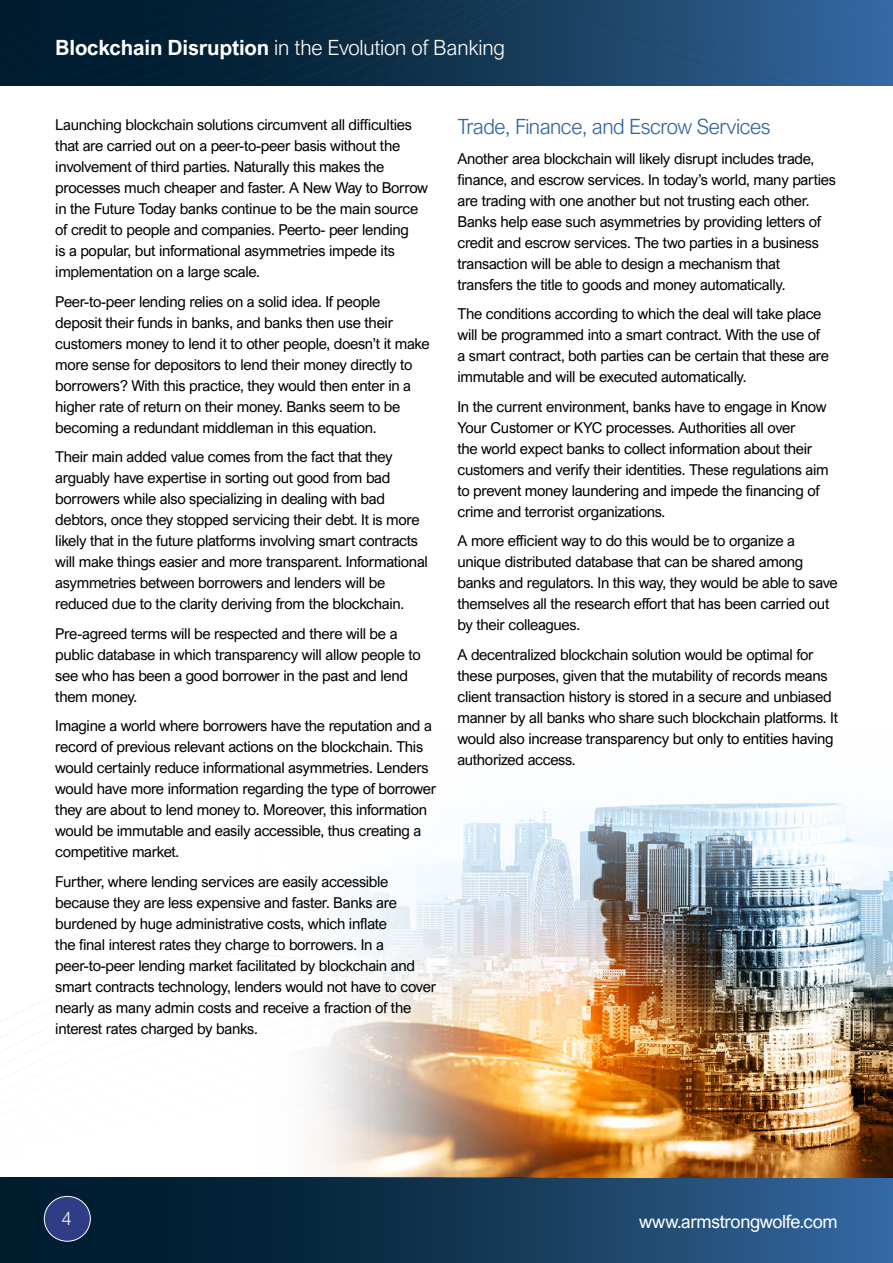
<style>
.page{position:relative;width:893px;height:1263px;background:#fff}
.page>*{position:absolute;margin:0;border:0;box-sizing:border-box;transform-origin:0 0}
.t1{font:300 21px "Arial Nova";letter-spacing:-.01em;color:#fff}
.t2{font:300 21px "Arial Nova";letter-spacing:-.025em;color:#32639e}
.t3{font:18.15px "Arial Nova";letter-spacing:-.02em;color:#fff}
.t4{font:300 18px "Arial Nova";color:#fff}
.t5{font:15px/21px "Arial Nova";letter-spacing:-.02em;color:#000}
.s1{font-weight:700}
</style>
<div class="page">
<svg style="left:0;top:0;width:893px;height:85px;background:#143958"></svg>
<svg style="left:0;top:1178px;width:893px;height:85px;background:#143959"></svg>
<div style="left:44px;top:1196px;width:46px;height:45px;background:#2e3d85;border-radius:50%"></div>
<div style="left:44px;top:1196px;width:47px;height:45px;border:1px solid #fff;border-radius:50%"></div>
<img style="left:224px;top:803px;width:669px;height:375px">
<h1 class="t1" style="left:55px;top:35px;width:451px"><span class="s1">Blockchain Disruption</span> in the Evolution of Banking</h1>
<p class="t5" style="left:55px;top:114px;width:374px">Launching blockchain solutions circumvent all difficulties that are carried out on a peer-to-peer basis without the involvement of third parties. Naturally this makes the processes much cheaper and faster. A New Way to Borrow in the Future Today banks continue to be the main source of credit to people and companies. Peerto- peer lending<br>is a popular, but informational asymmetries impede its implementation on a large scale.</p>
<p class="t5" style="left:55px;top:291px;width:376px">Peer-to-peer lending relies on a solid idea. If people deposit their funds in banks, and banks then use their customers money to lend it to other people, doesn’t it make more sense for depositors to lend their money directly to borrowers? With this practice, they would then enter in a higher rate of return on their money. Banks seem to be becoming a redundant middleman in this equation.</p>
<p class="t5" style="left:55px;top:446px;width:374px">Their main added value comes from the fact that they arguably have expertise in sorting out good from bad borrowers while also specializing in dealing with bad debtors, once they stopped servicing their debt. It is more likely that in the future platforms involving smart contracts will make things easier and more transparent. Informational asymmetries between borrowers and lenders will be reduced due to the clarity deriving from the blockchain.</p>
<p class="t5" style="left:55px;top:623px;width:367px">Pre-agreed terms will be respected and there will be a public database in which transparency will allow people to see who has been a good borrower in the past and lend them money.</p>
<p class="t5" style="left:55px;top:715px;width:382px">Imagine a world where borrowers have the reputation and a record of previous relevant actions on the blockchain. This would certainly reduce informational asymmetries. Lenders would have more information regarding the type of borrower they are about to lend money to. Moreover, this information would be immutable and easily accessible, thus creating a competitive market.</p>
<p class="t5" style="left:55px;top:871px;width:382px">Further, where lending services are easily accessible because they are less expensive and faster. Banks are burdened by huge administrative costs, which inflate<br>the final interest rates they charge to borrowers. In a peer-to-peer lending market facilitated by blockchain and smart contracts technology, lenders would not have to cover nearly as many admin costs and receive a fraction of the interest rates charged by banks.</p>
<h1 class="t2" style="left:457px;top:115px;width:315px">Trade, Finance, and Escrow Services</h1>
<p class="t5" style="left:457px;top:148px;width:380px">Another area blockchain will likely disrupt includes trade, finance, and escrow services. In today’s world, many parties are trading with one another but not trusting each other.<br>Banks help ease such asymmetries by providing letters of credit and escrow services. The two parties in a business transaction will be able to design a mechanism that transfers the title to goods and money automatically.</p>
<p class="t5" style="left:457px;top:304px;width:373px">The conditions according to which the deal will take place will be programmed into a smart contract. With the use of a smart contract, both parties can be certain that these are immutable and will be executed automatically.</p>
<p class="t5" style="left:457px;top:396px;width:373px">In the current environment, banks have to engage in Know Your Customer or KYC processes. Authorities all over<br>the world expect banks to collect information about their customers and verify their identities. These regulations aim to prevent money laundering and impede the financing of crime and terrorist organizations.</p>
<p class="t5" style="left:457px;top:531px;width:382px">A more efficient way to do this would be to organize a unique distributed database that can be shared among banks and regulators. In this way, they would be able to save themselves all the research effort that has been carried out by their colleagues.</p>
<p class="t5" style="left:457px;top:644px;width:382px">A decentralized blockchain solution would be optimal for these purposes, given that the mutability of records means client transaction history is stored in a secure and unbiased manner by all banks who share such blockchain platforms. It would also increase transparency but only to entities having authorized access.</p>
<p class="t4" style="left:62px;top:1209px;width:12px">4</p>
<p class="t3" style="left:639px;top:1211px;width:200px">www.armstrongwolfe.com</p>
</div>
